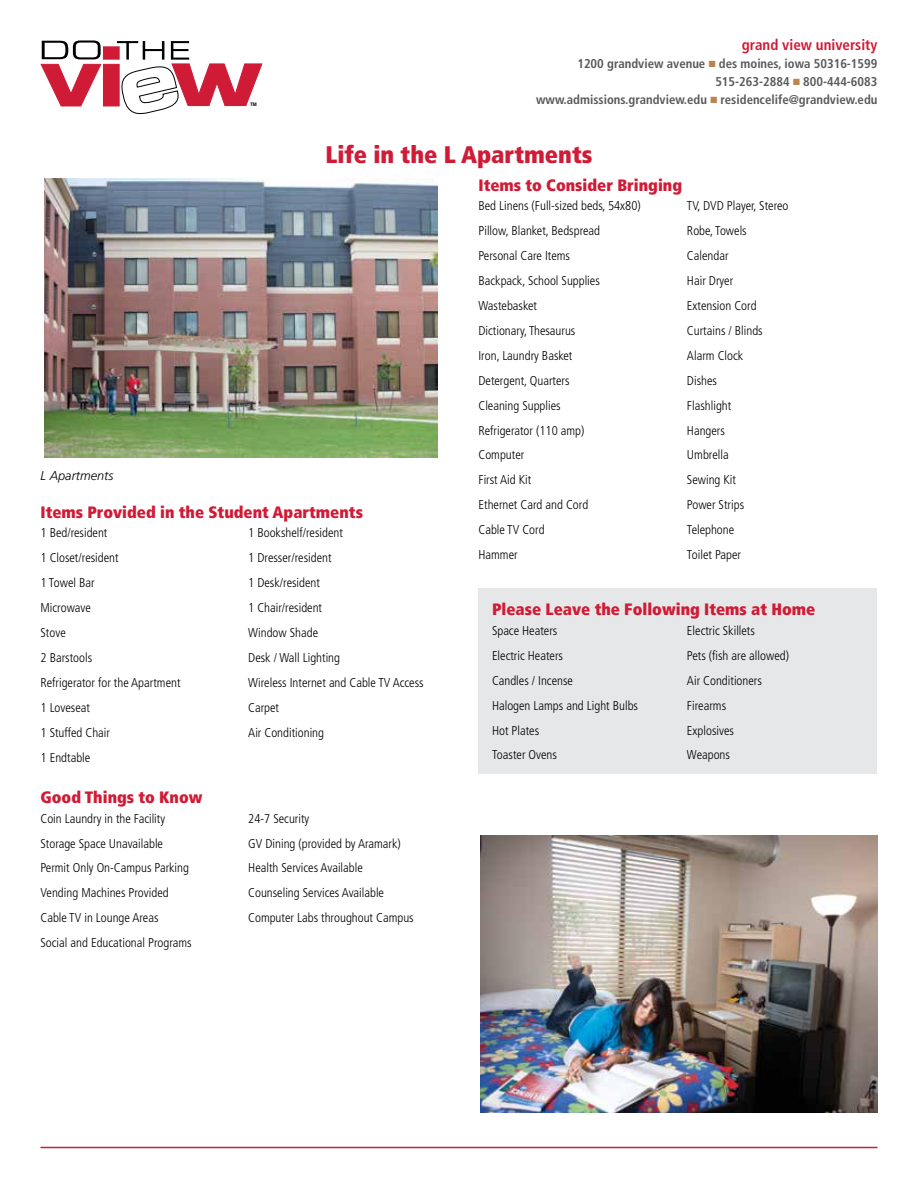
<style>
.page{position:relative;width:918px;height:1188px;background:#fff}
.page>*{position:absolute;margin:0;border:0;box-sizing:border-box;transform-origin:0 0}
.t1{font:900 condensed 24px "Frutiger LT Std";color:#d01b36}
.t2{font:900 condensed 16.5px "Frutiger LT Std";color:#d01b36}
.t3{font:700 condensed 15px "Frutiger LT Std";color:#d01b36}
.t4{font:300 condensed 12.75px/24.9px "Frutiger LT Std";color:#000}
.t5{font:700 condensed 12.75px/18px "Frutiger LT Std";color:#58595b;text-align:right}
.t6{font:italic 300 12.75px "Frutiger LT Std";color:#000}
.t7{font:700 4.8px "Helvetica";color:#000}
.s1{color:#bd854c}
</style>
<div class="page">
<svg style="left:41px;top:40px;width:221px;height:75px"></svg>
<hr style="left:40px;top:1147px;width:838px;height:1px;background:#d01b36">
<div style="left:478px;top:588px;width:400px;height:186px;background:#e6e7e8"></div>
<img style="left:44px;top:179px;width:394px;height:278px">
<img style="left:480px;top:836px;width:398px;height:277px">
<p class="t7" style="left:250px;top:100px;width:8px">TM</p>
<p class="t3" style="left:742px;top:36px;width:137px">grand view university</p>
<p class="t5" style="left:536px;top:55px;width:343px">1200 grandview avenue <span class="s1">■</span> des moines, iowa 50316-1599<br>515-263-2884 <span class="s1">■</span> 800-444-6083<br>www.admissions.grandview.edu <span class="s1">■</span> residencelife@grandview.edu</p>
<h1 class="t1" style="left:326px;top:140px;width:268px">Life in the L Apartments</h1>
<p class="t2" style="left:478px;top:175px;width:205px">Items to Consider Bringing</p>
<p class="t6" style="left:40px;top:469px;width:74px">L Apartments</p>
<p class="t2" style="left:41px;top:502px;width:324px">Items Provided in the Student Apartments</p>
<p class="t4" style="left:40px;top:521px;width:142px">1 Bed/resident<br>1 Closet/resident<br>1 Towel Bar<br>Microwave<br>Stove<br>2 Barstools<br>Refrigerator for the Apartment<br>1 Loveseat<br>1 Stuffed Chair<br>1 Endtable</p>
<p class="t4" style="left:248px;top:521px;width:177px">1 Bookshelf/resident<br>1 Dresser/resident<br>1 Desk/resident<br>1 Chair/resident<br>Window Shade<br>Desk / Wall Lighting<br>Wireless Internet and Cable TV Access<br>Carpet<br>Air Conditioning</p>
<p class="t2" style="left:40px;top:787px;width:164px">Good Things to Know</p>
<p class="t4" style="left:40px;top:806px;width:153px">Coin Laundry in the Facility<br>Storage Space Unavailable<br>Permit Only On-Campus Parking<br>Vending Machines Provided<br>Cable TV in Lounge Areas<br>Social and Educational Programs</p>
<p class="t4" style="left:248px;top:806px;width:167px">24-7 Security<br>GV Dining (provided by Aramark)<br>Health Services Available<br>Counseling Services Available<br>Computer Labs throughout Campus</p>
<p class="t4" style="left:478px;top:194px;width:164px">Bed Linens (Full-sized beds, 54x80)<br>Pillow, Blanket, Bedspread<br>Personal Care Items<br>Backpack, School Supplies<br>Wastebasket<br>Dictionary, Thesaurus<br>Iron, Laundry Basket<br>Detergent, Quarters<br>Cleaning Supplies<br>Refrigerator (110 amp)<br>Computer<br>First Aid Kit<br>Ethernet Card and Cord<br>Cable TV Cord<br>Hammer</p>
<p class="t4" style="left:687px;top:194px;width:103px">TV, DVD Player, Stereo<br>Robe, Towels<br>Calendar<br>Hair Dryer<br>Extension Cord<br>Curtains / Blinds<br>Alarm Clock<br>Dishes<br>Flashlight<br>Hangers<br>Umbrella<br>Sewing Kit<br>Power Strips<br>Telephone<br>Toilet Paper</p>
<p class="t2" style="left:492px;top:599px;width:325px">Please Leave the Following Items at Home</p>
<p class="t4" style="left:492px;top:618px;width:148px">Space Heaters<br>Electric Heaters<br>Candles / Incense<br>Halogen Lamps and Light Bulbs<br>Hot Plates<br>Toaster Ovens</p>
<p class="t4" style="left:687px;top:618px;width:103px">Electric Skillets<br>Pets (fish are allowed)<br>Air Conditioners<br>Firearms<br>Explosives<br>Weapons</p>
</div>
